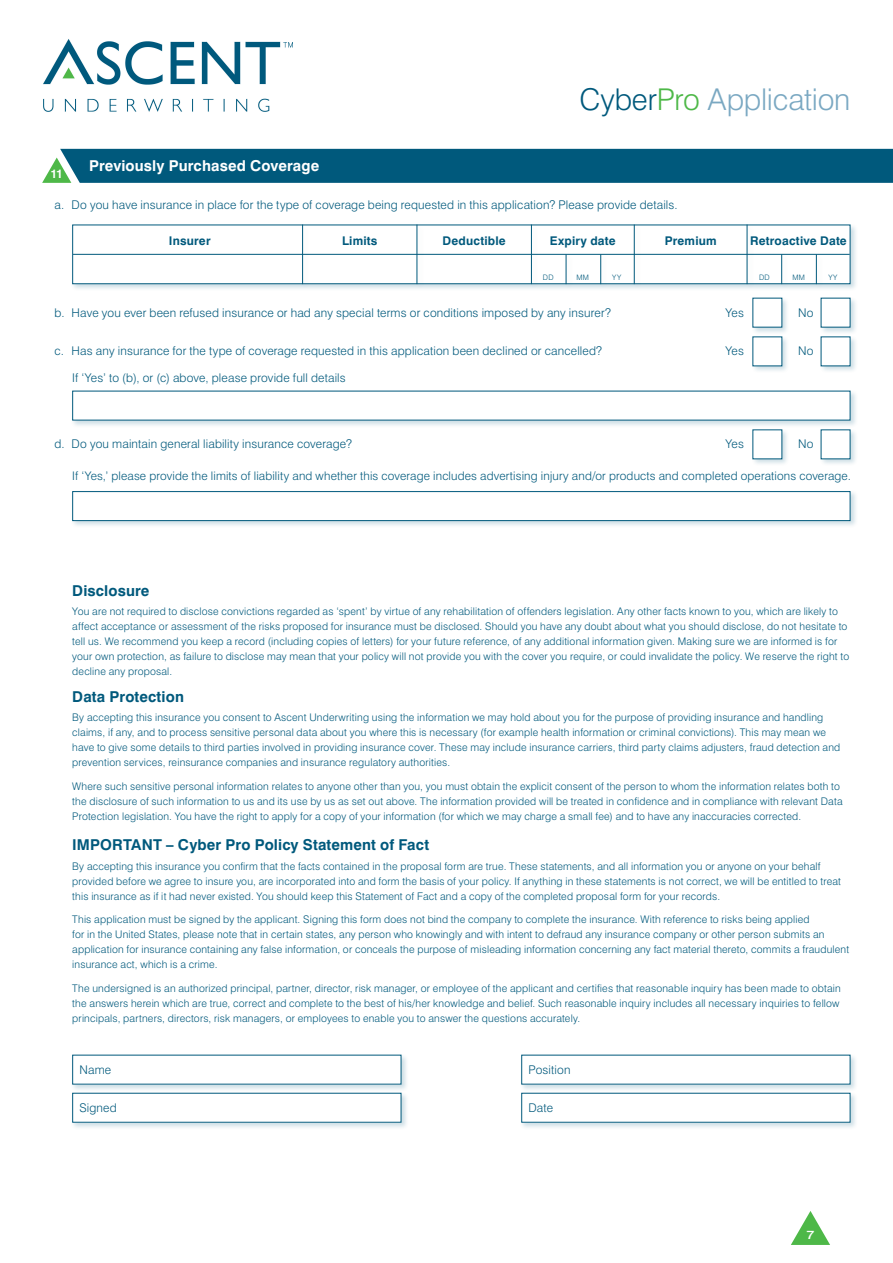
<style>
.page{position:relative;width:893px;height:1263px;background:#fff}
.page>*{position:absolute;margin:0;border:0;box-sizing:border-box;transform-origin:0 0}
.t1{font:300 30px "Swiss 721 BT";letter-spacing:-.005em;color:#7aa8c2}
.t2{font:700 15px "Swiss 721 BT";letter-spacing:.01em;color:#00597c}
.t3{font:700 15px "Swiss 721 BT";letter-spacing:.005em;color:#fff}
.t4{font:300 12px "Swiss 721 BT";letter-spacing:.01em;color:#00597c}
.t5{font:700 12px "Swiss 721 BT";letter-spacing:.015em;color:#00597c}
.t6{font:700 12px "Swiss 721 BT";color:#fff}
.t7{font:500 12px "Swiss 721 BT";color:#fff;scale:1.2 1}
.t8{font:300 11.85px "Swiss 721 BT";letter-spacing:.015em;color:#00597c}
.t9{font:300 10.5px/15px "Swiss 721 BT";letter-spacing:.015em;color:#00597c}
.t10{font:300 7.5px "Swiss 721 BT";letter-spacing:.03em;color:#00597c}
.s1{color:#00597c}
.s2{color:#4eb848}
</style>
<div class="page">
<svg style="left:791px;top:1211px;width:39px;height:34px"></svg>
<img style="left:43px;top:39px;width:250px;height:73px">
<div style="left:42px;top:149px;width:851px;height:34px;background:#00597c"></div>
<div style="left:71px;top:223px;width:787px;height:68px;background:#00597c;opacity:.2"></div>
<div style="left:73px;top:225px;width:777px;height:59px;background:#fff"></div>
<hr style="left:73px;top:254px;width:777px;height:1px;background:#00597c">
<div style="left:529px;top:223px;width:10px;height:68px;background:#00597c;opacity:.2"></div>
<hr style="left:531px;top:225px;width:1px;height:59px;background:#00597c">
<div style="left:301px;top:223px;width:9px;height:68px;background:#00597c;opacity:.2"></div>
<hr style="left:302px;top:225px;width:1px;height:59px;background:#00597c">
<div style="left:745px;top:223px;width:10px;height:68px;background:#00597c;opacity:.2"></div>
<hr style="left:747px;top:225px;width:1px;height:59px;background:#00597c">
<div style="left:415px;top:223px;width:10px;height:68px;background:#00597c;opacity:.2"></div>
<hr style="left:417px;top:225px;width:1px;height:59px;background:#00597c">
<div style="left:564px;top:253px;width:10px;height:38px;background:#00597c;opacity:.2"></div>
<hr style="left:566px;top:254px;width:1px;height:30px;background:#00597c">
<div style="left:780px;top:253px;width:9px;height:38px;background:#00597c;opacity:.2"></div>
<hr style="left:781px;top:254px;width:1px;height:30px;background:#00597c">
<div style="left:599px;top:253px;width:9px;height:38px;background:#00597c;opacity:.2"></div>
<hr style="left:600px;top:254px;width:1px;height:30px;background:#00597c">
<div style="left:814px;top:253px;width:10px;height:38px;background:#00597c;opacity:.2"></div>
<hr style="left:816px;top:254px;width:1px;height:30px;background:#00597c">
<div style="left:632px;top:223px;width:10px;height:68px;background:#00597c;opacity:.2"></div>
<hr style="left:634px;top:225px;width:1px;height:59px;background:#00597c">
<div style="left:819px;top:296px;width:39px;height:39px;background:#00597c;opacity:.2"></div>
<div style="left:821px;top:298px;width:29px;height:29px;background:#fff"></div>
<div style="left:819px;top:335px;width:39px;height:39px;background:#00597c;opacity:.2"></div>
<div style="left:821px;top:336px;width:29px;height:30px;background:#fff"></div>
<div style="left:819px;top:428px;width:39px;height:39px;background:#00597c;opacity:.2"></div>
<div style="left:821px;top:429px;width:29px;height:30px;background:#fff"></div>
<div style="left:751px;top:296px;width:39px;height:39px;background:#00597c;opacity:.2"></div>
<div style="left:752px;top:298px;width:30px;height:29px;background:#fff"></div>
<div style="left:751px;top:335px;width:39px;height:39px;background:#00597c;opacity:.2"></div>
<div style="left:752px;top:336px;width:30px;height:30px;background:#fff"></div>
<div style="left:751px;top:428px;width:39px;height:39px;background:#00597c;opacity:.2"></div>
<div style="left:752px;top:429px;width:30px;height:30px;background:#fff"></div>
<div style="left:71px;top:389px;width:787px;height:39px;background:#00597c;opacity:.2"></div>
<div style="left:72px;top:391px;width:778px;height:29px;background:#fff"></div>
<div style="left:71px;top:489px;width:787px;height:39px;background:#00597c;opacity:.2"></div>
<div style="left:72px;top:491px;width:778px;height:30px;background:#fff;border:1px solid #00597c"></div>
<div style="left:71px;top:1053px;width:338px;height:39px;background:#00597c;opacity:.2"></div>
<div style="left:73px;top:1055px;width:328px;height:29px;background:#fff"></div>
<div style="left:520px;top:1053px;width:338px;height:39px;background:#00597c;opacity:.2"></div>
<div style="left:522px;top:1055px;width:328px;height:29px;background:#fff"></div>
<div style="left:71px;top:1091px;width:338px;height:39px;background:#00597c;opacity:.2"></div>
<div style="left:73px;top:1093px;width:328px;height:29px;background:#fff"></div>
<div style="left:520px;top:1091px;width:338px;height:39px;background:#00597c;opacity:.2"></div>
<div style="left:522px;top:1093px;width:328px;height:29px;background:#fff"></div>
<h1 class="t1" style="left:579px;top:81px;width:273px"><span class="s1">Cyber</span><span class="s2">Pro</span> Application</h1>
<h2 class="t3" style="left:89px;top:156px;width:232px">Previously Purchased Coverage</h2>
<p class="t4" style="left:55px;top:197px;width:624px">a. Do you have insurance in place for the type of coverage being requested in this application? Please provide details.</p>
<p class="t6" style="left:51px;top:167px;width:14px">11</p>
<p class="t5" style="left:169px;top:233px;width:43px">Insurer</p>
<p class="t5" style="left:342px;top:233px;width:37px">Limits</p>
<p class="t5" style="left:443px;top:233px;width:65px">Deductible</p>
<p class="t5" style="left:550px;top:233px;width:67px">Expiry date</p>
<p class="t5" style="left:665px;top:233px;width:53px">Premium</p>
<p class="t5" style="left:750px;top:233px;width:98px">Retroactive Date</p>
<p class="t10" style="left:543px;top:273px;width:12px">DD</p>
<p class="t10" style="left:576px;top:273px;width:14px">MM</p>
<p class="t10" style="left:612px;top:273px;width:10px">YY</p>
<p class="t10" style="left:759px;top:273px;width:12px">DD</p>
<p class="t10" style="left:793px;top:273px;width:14px">MM</p>
<p class="t10" style="left:828px;top:273px;width:10px">YY</p>
<p class="t4" style="left:55px;top:305px;width:558px">b. Have you ever been refused insurance or had any special terms or conditions imposed by any insurer?</p>
<p class="t4" style="left:55px;top:344px;width:549px">c. Has any insurance for the type of coverage requested in this application been declined or cancelled?</p>
<p class="t4" style="left:72px;top:370px;width:275px">If ‘Yes’ to (b), or (c) above, please provide full details</p>
<p class="t4" style="left:55px;top:437px;width:299px">d. Do you maintain general liability insurance coverage?</p>
<p class="t4" style="left:725px;top:305px;width:20px">Yes</p>
<p class="t4" style="left:725px;top:344px;width:20px">Yes</p>
<p class="t4" style="left:725px;top:437px;width:20px">Yes</p>
<p class="t4" style="left:798px;top:305px;width:17px">No</p>
<p class="t4" style="left:798px;top:344px;width:17px">No</p>
<p class="t4" style="left:798px;top:437px;width:17px">No</p>
<p class="t8" style="left:72px;top:469px;width:780px">If ‘Yes,’ please provide the limits of liability and whether this coverage includes advertising injury and/or products and completed operations coverage.</p>
<h2 class="t2" style="left:72px;top:582px;width:79px">Disclosure</h2>
<p class="t9" style="left:72px;top:604px;width:778px">You are not required to disclose convictions regarded as ‘spent’ by virtue of any rehabilitation of offenders legislation. Any other facts known to you, which are likely to affect acceptance or assessment of the risks proposed for insurance must be disclosed. Should you have any doubt about what you should disclose, do not hesitate to tell us. We recommend you keep a record (including copies of letters) for your future reference, of any additional information given. Making sure we are informed is for your own protection, as failure to disclose may mean that your policy will not provide you with the cover you require, or could invalidate the policy. We reserve the right to decline any proposal.</p>
<h2 class="t2" style="left:72px;top:687px;width:113px">Data Protection</h2>
<p class="t9" style="left:72px;top:710px;width:770px">By accepting this insurance you consent to Ascent Underwriting using the information we may hold about you for the purpose of providing insurance and handling claims, if any, and to process sensitive personal data about you where this is necessary (for example health information or criminal convictions). This may mean we have to give some details to third parties involved in providing insurance cover. These may include insurance carriers, third party claims adjusters, fraud detection and prevention services, reinsurance companies and insurance regulatory authorities.</p>
<p class="t9" style="left:72px;top:778px;width:772px">Where such sensitive personal information relates to anyone other than you, you must obtain the explicit consent of the person to whom the information relates both to the disclosure of such information to us and its use by us as set out above. The information provided will be treated in confidence and in compliance with relevant Data<br>Protection legislation. You have the right to apply for a copy of your information (for which we may charge a small fee) and to have any inaccuracies corrected.</p>
<h2 class="t2" style="left:72px;top:836px;width:358px">IMPORTANT – Cyber Pro Policy Statement of Fact</h2>
<p class="t9" style="left:72px;top:858px;width:770px">By accepting this insurance you confirm that the facts contained in the proposal form are true. These statements, and all information you or anyone on your behalf provided before we agree to insure you, are incorporated into and form the basis of your policy. If anything in these statements is not correct, we will be entitled to treat this insurance as if it had never existed. You should keep this Statement of Fact and a copy of the completed proposal form for your records.</p>
<p class="t9" style="left:72px;top:912px;width:778px">This application must be signed by the applicant. Signing this form does not bind the company to complete the insurance. With reference to risks being applied<br>for in the United States, please note that in certain states, any person who knowingly and with intent to defraud any insurance company or other person submits an application for insurance containing any false information, or conceals the purpose of misleading information concerning any fact material thereto, commits a fraudulent insurance act, which is a crime.</p>
<p class="t9" style="left:72px;top:980px;width:770px;text-align:justify">The undersigned is an authorized principal, partner, director, risk manager, or employee of the applicant and certifies that reasonable inquiry has been made to obtain the answers herein which are true, correct and complete to the best of his/her knowledge and belief. Such reasonable inquiry includes all necessary inquiries to fellow principals, partners, directors, risk managers, or employees to enable you to answer the questions accurately.</p>
<p class="t4" style="left:79px;top:1062px;width:33px">Name</p>
<p class="t4" style="left:528px;top:1062px;width:44px">Position</p>
<p class="t4" style="left:79px;top:1100px;width:39px">Signed</p>
<p class="t4" style="left:528px;top:1100px;width:26px">Date</p>
<p class="t7" style="left:806px;top:1227px;width:8px">7</p>
</div>
